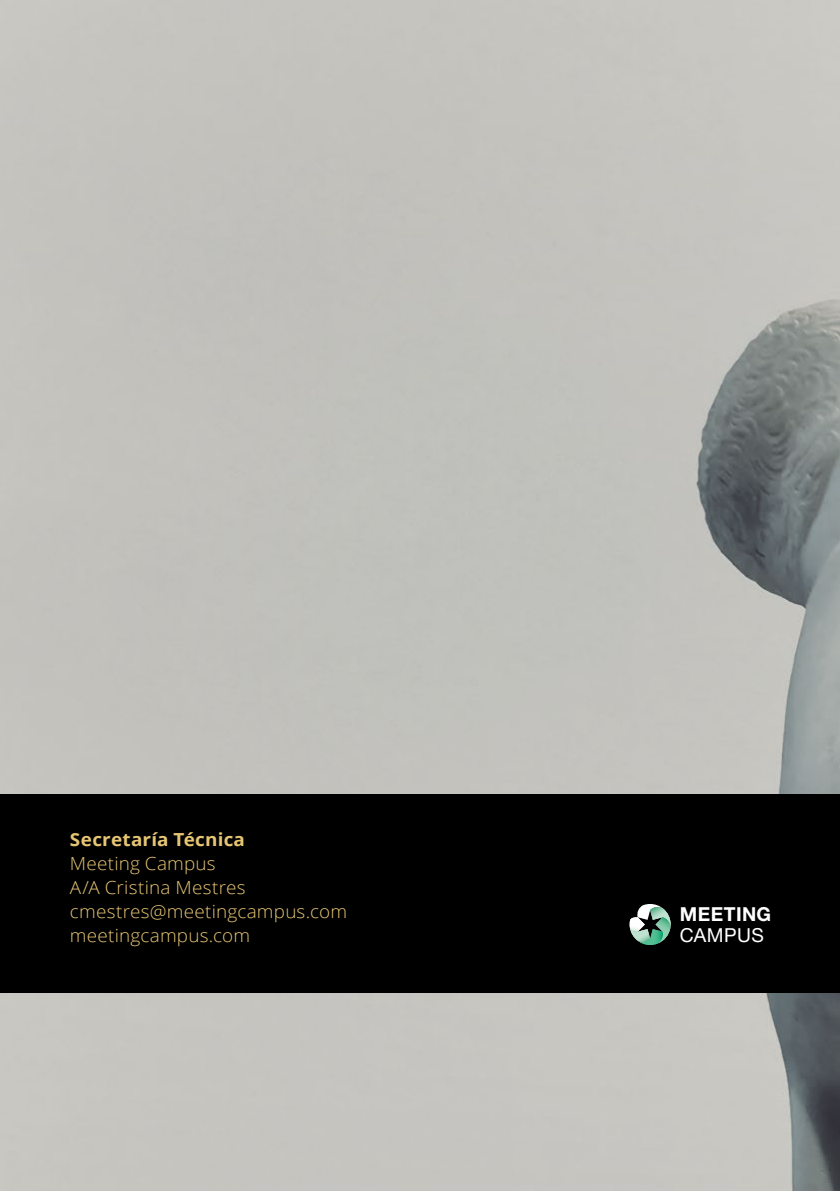
<style>
.page{position:relative;width:840px;height:1191px;background:#fff}
.page>*{position:absolute;margin:0;border:0;box-sizing:border-box;transform-origin:0 0}
.t1{font:700 19.2px "Helvetica Neue";letter-spacing:.025em;color:#fff}
.t2{font:19.2px "Helvetica Neue";letter-spacing:.025em;color:#fff}
.t3{font:300 18px/24px "Open Sans";letter-spacing:.01em;color:#e7c673;scale:1.05 1}
.t4{font:700 18px "Open Sans";letter-spacing:.01em;color:#e7c673;scale:1.05 1}
</style>
<div class="page">
<div style="left:0;top:0;width:839px;height:1191px;background:#c3c2bd"></div>
<div style="left:0;top:794px;width:839px;height:198px;background:#000"></div>
<svg style="left:629px;top:904px;width:41px;height:41px"></svg>
<hr style="left:839px;top:0;width:1px;height:1191px;background:#000">
<p class="t4" style="left:70px;top:826px;width:168px">Secretaría Técnica</p>
<p class="t3" style="left:70px;top:850px;width:265px">Meeting Campus<br>A/A Cristina Mestres cmestres@meetingcampus.com meetingcampus.com</p>
<p class="t1" style="left:679px;top:902px;width:93px">MEETING</p>
<p class="t2" style="left:679px;top:923px;width:86px">CAMPUS</p>
</div>
